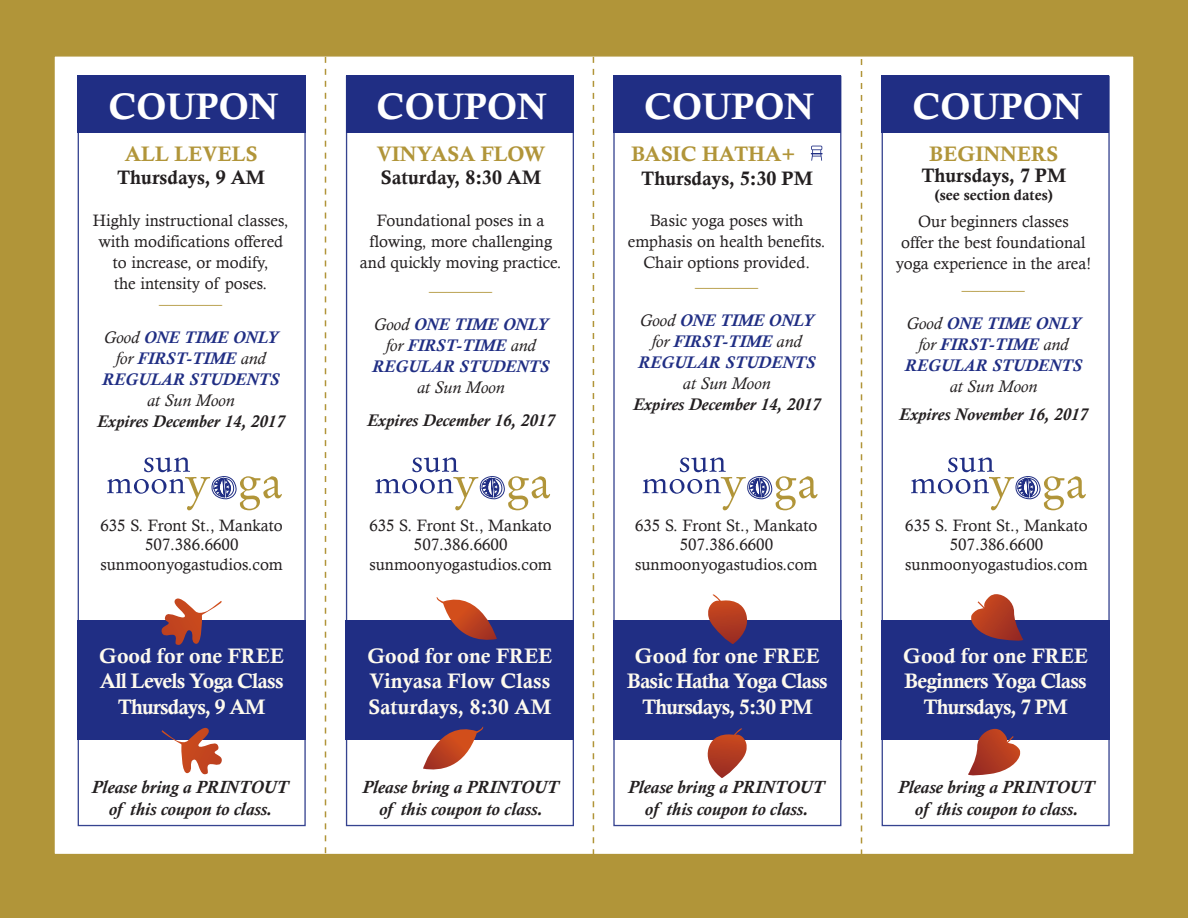
<style>
.page{position:relative;width:1188px;height:918px;background:#b19539}
.page>*{position:absolute;margin:0;border:0;box-sizing:border-box;transform-origin:0 0}
.t1{font:36.9px "Calis MT Bol";color:#fff}
.t2{font:21px/25.2px "Calis MT Bol";letter-spacing:-.04em;color:#fefaee}
.t3{font:21px/25.2px "Calis MT Bol";color:#fefaee}
.t4{font:21px "Calis MT Bol";color:#b19539}
.t5{font:19.5px "Calis MT Bol";color:#231f20}
.t6{font:italic 700 18px/21.6px "Calisto";color:#231f20;text-align:center}
.t7{font:18px "Calisto";color:#b19539}
.t8{font:italic 700 17.1px/21.1px "Calisto";color:#202e84;text-align:center}
.t9{font:italic 700 17.1px "Calisto";color:#231f20}
.t10{font:16.5px/21px "Calisto";color:#231f20;text-align:center}
.t11{font:15px "Calis MT Bol";color:#231f20}
.s1{font-weight:400;color:#231f20}
.s2{color:#231f20}
</style>
<div class="page">
<div style="left:53px;top:55px;width:1082px;height:800px;background:#fff;border:2px solid #b19539"></div>
<hr style="left:1187px;top:0;width:1px;height:918px;background:#fff">
<div style="left:78px;top:76px;width:228px;height:750px;background:#fff;border:1px solid #202e84"></div>
<div style="left:78px;top:620px;width:228px;height:120px;background:#202e84"></div>
<svg style="left:107px;top:458px;width:175px;height:52px"></svg>
<div style="left:78px;top:76px;width:228px;height:57px;background:#202e84"></div>
<div style="left:346px;top:76px;width:228px;height:750px;background:#fff;border:1px solid #202e84"></div>
<div style="left:346px;top:620px;width:228px;height:120px;background:#202e84"></div>
<svg style="left:375px;top:458px;width:175px;height:52px"></svg>
<div style="left:346px;top:76px;width:228px;height:57px;background:#202e84"></div>
<div style="left:613px;top:76px;width:228px;height:750px;background:#fff;border:1px solid #202e84"></div>
<svg style="left:811px;top:146px;width:12px;height:15px"></svg>
<div style="left:613px;top:620px;width:228px;height:120px;background:#202e84"></div>
<svg style="left:643px;top:458px;width:175px;height:52px"></svg>
<div style="left:614px;top:76px;width:227px;height:57px;background:#202e84"></div>
<div style="left:882px;top:76px;width:228px;height:750px;background:#fff;border:1px solid #202e84"></div>
<div style="left:882px;top:620px;width:228px;height:120px;background:#202e84"></div>
<svg style="left:911px;top:458px;width:175px;height:52px"></svg>
<div style="left:882px;top:76px;width:227px;height:57px;background:#202e84"></div>
<svg style="left:325px;top:57px;width:1px;height:796px"></svg>
<svg style="left:593px;top:57px;width:1px;height:798px"></svg>
<svg style="left:861px;top:59px;width:1px;height:796px"></svg>
<svg style="left:162px;top:728px;width:60px;height:47px"></svg>
<svg style="left:423px;top:726px;width:60px;height:44px"></svg>
<svg style="left:968px;top:729px;width:52px;height:47px"></svg>
<svg style="left:707px;top:728px;width:40px;height:50px"></svg>
<svg style="left:161px;top:598px;width:61px;height:47px"></svg>
<svg style="left:436px;top:597px;width:61px;height:43px"></svg>
<svg style="left:708px;top:594px;width:40px;height:50px"></svg>
<svg style="left:971px;top:594px;width:53px;height:47px"></svg>
<p class="t1" style="left:108px;top:85px;width:172px">COUPON</p>
<p class="t4" style="left:125px;top:141px;width:134px">ALL LEVELS</p>
<p class="t5" style="left:117px;top:167px;width:149px">Thursdays, 9 AM</p>
<p class="t10" style="left:93px;top:209px;width:197px">Highly instructional classes,</p>
<p class="t10" style="left:98px;top:230px;width:186px">with modifications offered</p>
<p class="t10" style="left:113px;top:251px;width:157px;text-align:left">to increase, or modify, the intensity of poses.</p>
<p class="t7" style="left:159px;top:293px;width:64px">–––––––</p>
<p class="t8" style="left:97px;top:326px;width:189px"><span class="s1">Good</span> ONE TIME ONLY <span class="s1">for</span> FIRST-TIME <span class="s1">and<br></span>REGULAR STUDENTS <span class="s1">at Sun Moon<br></span><span class="s2">Expires December 14, 2017</span></p>
<p class="t10" style="left:100px;top:514px;width:184px">635 S. Front St., Mankato</p>
<p class="t10" style="left:145px;top:534px;width:95px">507.386.6600</p>
<p class="t10" style="left:101px;top:553px;width:184px">sunmoonyogastudios.com</p>
<p class="t2" style="left:99px;top:643px;width:187px">Good for one FREE<br>All Levels Yoga Class</p>
<p class="t2" style="left:118px;top:694px;width:149px">Thursdays, 9 AM</p>
<p class="t1" style="left:377px;top:85px;width:172px">COUPON</p>
<p class="t4" style="left:377px;top:141px;width:170px">VINYASA FLOW</p>
<p class="t5" style="left:381px;top:167px;width:162px">Saturday, 8:30 AM</p>
<p class="t10" style="left:360px;top:209px;width:203px">Foundational poses in a flowing, more challenging and quickly moving practice.</p>
<p class="t7" style="left:429px;top:280px;width:64px">–––––––</p>
<p class="t8" style="left:372px;top:314px;width:178px"><span class="s1">Good</span> ONE TIME ONLY <span class="s1">for</span> FIRST-TIME <span class="s1">and<br></span>REGULAR STUDENTS <span class="s1">at Sun Moon</span></p>
<p class="t9" style="left:367px;top:411px;width:189px">Expires December 16, 2017</p>
<p class="t10" style="left:369px;top:514px;width:184px">635 S. Front St., Mankato</p>
<p class="t10" style="left:414px;top:534px;width:95px">507.386.6600</p>
<p class="t10" style="left:369px;top:553px;width:184px">sunmoonyogastudios.com</p>
<p class="t3" style="left:367px;top:643px;width:187px">Good for one FREE<br>Vinyasa Flow Class</p>
<p class="t3" style="left:369px;top:694px;width:184px">Saturdays, 8:30 AM</p>
<p class="t1" style="left:644px;top:85px;width:172px">COUPON</p>
<p class="t4" style="left:631px;top:142px;width:166px">BASIC HATHA+</p>
<p class="t5" style="left:641px;top:167px;width:173px">Thursdays, 5:30 PM</p>
<p class="t10" style="left:628px;top:209px;width:199px">Basic yoga poses with emphasis on health benefits.<br>Chair options provided.</p>
<p class="t7" style="left:695px;top:276px;width:64px">–––––––</p>
<p class="t8" style="left:633px;top:309px;width:189px"><span class="s1">Good</span> ONE TIME ONLY <span class="s1">for</span> FIRST-TIME <span class="s1">and<br></span>REGULAR STUDENTS <span class="s1">at Sun Moon<br></span><span class="s2">Expires December 14, 2017</span></p>
<p class="t10" style="left:635px;top:514px;width:184px">635 S. Front St., Mankato</p>
<p class="t10" style="left:680px;top:534px;width:95px">507.386.6600</p>
<p class="t10" style="left:635px;top:553px;width:184px">sunmoonyogastudios.com</p>
<p class="t2" style="left:627px;top:643px;width:202px;text-align:center">Good for one FREE<br>Basic Hatha Yoga Class</p>
<p class="t2" style="left:642px;top:694px;width:172px">Thursdays, 5:30 PM</p>
<p class="t1" style="left:912px;top:85px;width:172px">COUPON</p>
<p class="t4" style="left:930px;top:141px;width:130px">BEGINNERS</p>
<p class="t5" style="left:921px;top:164px;width:146px">Thursdays, 7 PM</p>
<p class="t11" style="left:935px;top:186px;width:120px">(see section dates)</p>
<p class="t10" style="left:918px;top:211px;width:152px">Our beginners classes</p>
<p class="t10" style="left:901px;top:232px;width:186px">offer the best foundational</p>
<p class="t10" style="left:896px;top:253px;width:197px">yoga experience in the area!</p>
<p class="t7" style="left:962px;top:279px;width:64px">–––––––</p>
<p class="t8" style="left:905px;top:312px;width:178px"><span class="s1">Good</span> ONE TIME ONLY <span class="s1">for</span> FIRST-TIME <span class="s1">and<br></span>REGULAR STUDENTS <span class="s1">at Sun Moon</span></p>
<p class="t9" style="left:899px;top:404px;width:190px">Expires November 16, 2017</p>
<p class="t10" style="left:905px;top:514px;width:184px">635 S. Front St., Mankato</p>
<p class="t10" style="left:950px;top:534px;width:95px">507.386.6600</p>
<p class="t10" style="left:905px;top:553px;width:184px">sunmoonyogastudios.com</p>
<p class="t2" style="left:903px;top:643px;width:187px">Good for one FREE<br>Beginners Yoga Class</p>
<p class="t2" style="left:924px;top:694px;width:146px">Thursdays, 7 PM</p>
<p class="t6" style="left:92px;top:777px;width:198px">Please bring a PRINTOUT of this coupon to class.</p>
<p class="t6" style="left:362px;top:777px;width:198px">Please bring a PRINTOUT of this coupon to class.</p>
<p class="t6" style="left:628px;top:777px;width:198px">Please bring a PRINTOUT of this coupon to class.</p>
<p class="t6" style="left:898px;top:777px;width:198px">Please bring a PRINTOUT of this coupon to class.</p>
</div>
